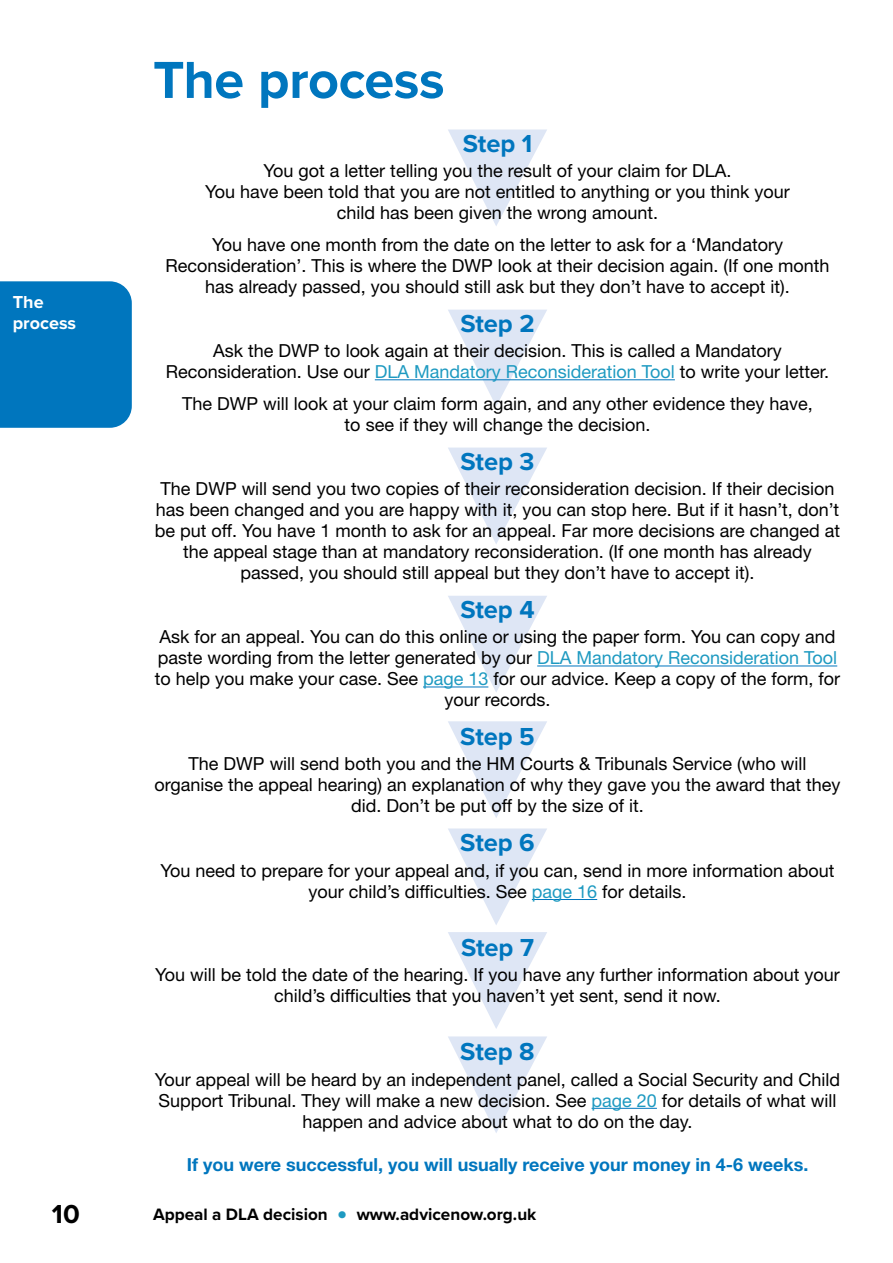
<style>
.page{position:relative;width:893px;height:1263px;background:#fff}
.page>*{position:absolute;margin:0;border:0;box-sizing:border-box;transform-origin:0 0}
.t1{font:700 54px "Proxima Nova";letter-spacing:-.01em;color:#0076be}
.t2{font:700 27px "Proxima Nova";color:#000}
.t3{font:700 25.5px "Proxima Nova";letter-spacing:-.005em;color:#0076be}
.t4{font:18px/21px "Helvetica Neue LT Std";color:#000;text-align:center}
.t5{font:700 18px "Helvetica Neue LT Std";color:#0076be}
.t6{font:700 18px/21px "Proxima Nova";color:#fff}
.t7{font:700 17.1px "Proxima Nova";color:#000}
.s1{color:#1e9ac1}
.s2{font-size:30px;color:#1e9ac1}
</style>
<div class="page">
<svg style="left:448px;top:129px;width:99px;height:97px"></svg>
<svg style="left:448px;top:310px;width:99px;height:96px"></svg>
<svg style="left:448px;top:448px;width:99px;height:96px"></svg>
<svg style="left:448px;top:596px;width:99px;height:96px"></svg>
<svg style="left:448px;top:721px;width:99px;height:97px"></svg>
<svg style="left:448px;top:828px;width:99px;height:97px"></svg>
<svg style="left:448px;top:932px;width:99px;height:97px"></svg>
<svg style="left:448px;top:1036px;width:99px;height:97px"></svg>
<hr style="left:375px;top:379px;width:300px;height:1px;background:#0076be">
<hr style="left:537px;top:665px;width:300px;height:1px;background:#0076be">
<hr style="left:423px;top:686px;width:65px;height:1px;background:#0076be">
<hr style="left:532px;top:899px;width:65px;height:1px;background:#0076be">
<hr style="left:592px;top:1108px;width:65px;height:1px;background:#0076be">
<div style="left:0;top:281px;width:132px;height:147px;background:#0076be"></div>
<p class="t6" style="left:13px;top:291px;width:65px">The process</p>
<h1 class="t1" style="left:153px;top:40px;width:293px">The process</h1>
<h3 class="t3" style="left:463px;top:124px;width:71px">Step 1</h3>
<p class="t4" style="left:205px;top:160px;width:586px">You got a letter telling you the result of your claim for DLA.<br>You have been told that you are not entitled to anything or you think your child has been given the wrong amount.</p>
<p class="t4" style="left:165px;top:234px;width:666px">You have one month from the date on the letter to ask for a ‘Mandatory<br>Reconsideration’. This is where the DWP look at their decision again. (If one month has already passed, you should still ask but they don’t have to accept it).</p>
<h3 class="t3" style="left:460px;top:304px;width:76px">Step 2</h3>
<p class="t4" style="left:166px;top:340px;width:665px">Ask the DWP to look again at their decision. This is called a Mandatory<br>Reconsideration. Use our <span class="s1">DLA Mandatory Reconsideration Tool</span> to write your letter.</p>
<p class="t4" style="left:182px;top:392px;width:632px">The DWP will look at your claim form again, and any other evidence they have, to see if they will change the decision.</p>
<h3 class="t3" style="left:460px;top:442px;width:76px">Step 3</h3>
<p class="t4" style="left:155px;top:478px;width:687px">The DWP will send you two copies of their reconsideration decision. If their decision has been changed and you are happy with it, you can stop here. But if it hasn’t, don’t be put off. You have 1 month to ask for an appeal. Far more decisions are changed at the appeal stage than at mandatory reconsideration. (If one month has already passed, you should still appeal but they don’t have to accept it).</p>
<h3 class="t3" style="left:460px;top:590px;width:76px">Step 4</h3>
<p class="t4" style="left:155px;top:626px;width:687px">Ask for an appeal. You can do this online or using the paper form. You can copy and paste wording from the letter generated by our <span class="s1">DLA Mandatory Reconsideration Tool </span>to help you make your case. See <span class="s1">page 13</span> for our advice. Keep a copy of the form, for your records.</p>
<h3 class="t3" style="left:460px;top:718px;width:76px">Step 5</h3>
<p class="t4" style="left:155px;top:753px;width:687px">The DWP will send both you and the HM Courts &amp; Tribunals Service (who will organise the appeal hearing) an explanation of why they gave you the award that they did. Don’t be put off by the size of it.</p>
<h3 class="t3" style="left:460px;top:824px;width:76px">Step 6</h3>
<p class="t4" style="left:161px;top:859px;width:675px">You need to prepare for your appeal and, if you can, send in more information about your child’s difficulties. See <span class="s1">page 16</span> for details.</p>
<h3 class="t3" style="left:461px;top:928px;width:74px">Step 7</h3>
<p class="t4" style="left:155px;top:964px;width:686px">You will be told the date of the hearing. If you have any further information about your child’s difficulties that you haven’t yet sent, send it now.</p>
<h3 class="t3" style="left:460px;top:1033px;width:76px">Step 8</h3>
<p class="t4" style="left:155px;top:1068px;width:687px">Your appeal will be heard by an independent panel, called a Social Security and Child<br>Support Tribunal. They will make a new decision. See <span class="s1">page 20</span> for details of what will happen and advice about what to do on the day.</p>
<p class="t5" style="left:187px;top:1153px;width:623px">If you were successful, you will usually receive your money in 4-6 weeks.</p>
<h2 class="t2" style="left:52px;top:1194px;width:29px">10</h2>
<p class="t7" style="left:153px;top:1201px;width:385px">Appeal a DLA decision <span class="s2">•</span> www.advicenow.org.uk</p>
</div>
